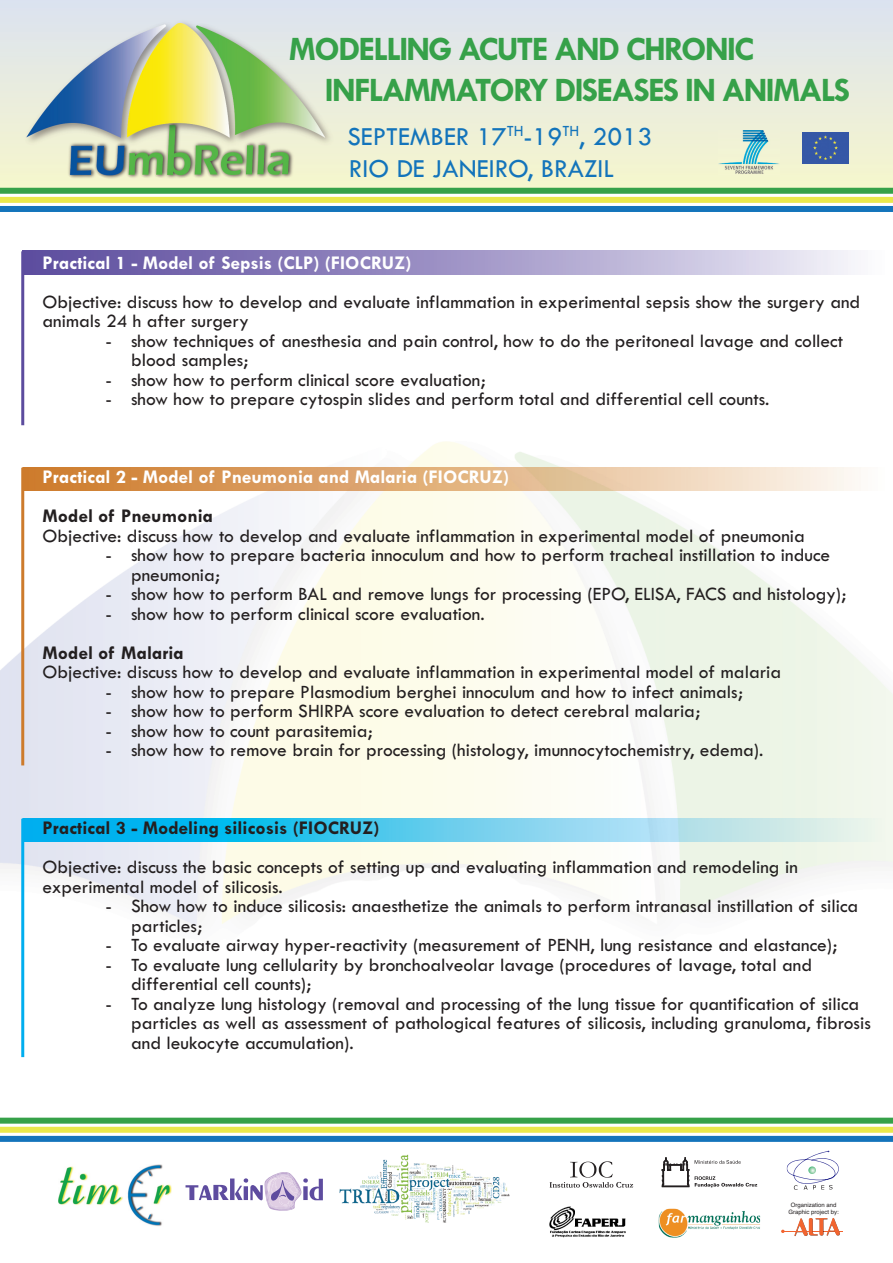
<style>
.page{position:relative;width:893px;height:1263px;background:#fff}
.page>*{position:absolute;margin:0;border:0;box-sizing:border-box;transform-origin:0 0}
.t1{font:700 34.5px/41.4px "Tw Cen";letter-spacing:-.05em;color:#36a149}
.t2{font:27px/32.4px "Tw Cen";color:#1374bb}
.t3{font:19.5px/19.5px "Tw Cen";color:#231f20}
.t4{font:700 19.5px "Tw Cen";color:#fff}
.t5{font:700 19.5px "Tw Cen";color:#231f20}
.t6{font:6px/7.2px "Helvetica";color:#231f20;text-align:center}
</style>
<div class="page">
<div style="left:0;top:0;width:893px;height:188px;background:linear-gradient(to bottom,#dce3f0,#f6f6cc)"></div>
<img style="left:0;top:416px;width:893px;height:642px">
<div style="left:0;top:188px;width:893px;height:6px;background:#36a149"></div>
<div style="left:0;top:197px;width:893px;height:6px;background:#e9e84c"></div>
<div style="left:0;top:206px;width:893px;height:6px;background:#1374bb"></div>
<img style="left:718px;top:130px;width:61px;height:44px">
<img style="left:802px;top:133px;width:47px;height:31px">
<img style="left:25px;top:20px;width:309px;height:159px">
<div style="left:0;top:1118px;width:893px;height:6px;background:#36a149"></div>
<div style="left:0;top:1127px;width:893px;height:6px;background:#e9e84c"></div>
<div style="left:0;top:1136px;width:893px;height:6px;background:#1374bb"></div>
<img style="left:24px;top:251px;width:827px;height:23px">
<hr style="left:21px;top:251px;width:3px;height:174px;background:#5c4c9e">
<img style="left:23px;top:467px;width:864px;height:24px">
<hr style="left:21px;top:468px;width:3px;height:297px;background:#cd7b2c">
<img style="left:23px;top:818px;width:864px;height:24px">
<hr style="left:21px;top:819px;width:3px;height:238px;background:#00aeef">
<svg style="left:186px;top:1172px;width:137px;height:39px"></svg>
<img style="left:59px;top:1164px;width:113px;height:62px">
<img style="left:339px;top:1154px;width:171px;height:69px">
<img style="left:659px;top:1208px;width:101px;height:29px">
<svg style="left:549px;top:1161px;width:84px;height:27px"></svg>
<img style="left:550px;top:1206px;width:76px;height:32px">
<svg style="left:695px;top:1160px;width:46px;height:4px"></svg>
<svg style="left:695px;top:1176px;width:62px;height:11px"></svg>
<svg style="left:662px;top:1157px;width:27px;height:30px"></svg>
<hr style="left:784px;top:1231px;width:58px;height:1px;background:#f2642f">
<svg style="left:794px;top:1218px;width:46px;height:18px"></svg>
<svg style="left:787px;top:1150px;width:52px;height:40px"></svg>
<h1 class="t1" style="left:325px;top:27px;width:527px;text-indent:-36px">MODELLING ACUTE AND CHRONIC<br>INFLAMMATORY DISEASES IN ANIMALS</h1>
<h2 class="t2" style="left:347px;top:120px;width:306px">SEPTEMBER 17<sup>TH</sup>-19<sup>TH</sup>, 2013<br>RIO DE JANEIRO, BRAZIL</h2>
<p class="t4" style="left:43px;top:250px;width:370px">Practical 1 - Model of Sepsis (CLP) (FIOCRUZ)</p>
<p class="t3" style="left:43px;top:291px;width:819px">Objective: discuss how to develop and evaluate inflammation in experimental sepsis show the surgery and animals 24 h after surgery</p>
<p class="t3" style="left:131px;top:330px;width:714px;text-indent:-25px">- show techniques of anesthesia and pain control, how to do the peritoneal lavage and collect blood samples;</p>
<p class="t3" style="left:106px;top:369px;width:382px">- show how to perform clinical score evaluation;</p>
<p class="t3" style="left:106px;top:389px;width:665px">- show how to prepare cytospin slides and perform total and differential cell counts.</p>
<p class="t4" style="left:43px;top:465px;width:468px">Practical 2 - Model of Pneumonia and Malaria (FIOCRUZ)</p>
<p class="t5" style="left:43px;top:504px;width:172px">Model of Pneumonia</p>
<p class="t3" style="left:43px;top:525px;width:764px">Objective: discuss how to develop and evaluate inflammation in experimental model of pneumonia</p>
<p class="t3" style="left:131px;top:545px;width:701px;text-indent:-25px">- show how to prepare bacteria innoculum and how to perform tracheal instillation to induce pneumonia;</p>
<p class="t3" style="left:106px;top:584px;width:742px">- show how to perform BAL and remove lungs for processing (EPO, ELISA, FACS and histology);</p>
<p class="t3" style="left:106px;top:603px;width:381px">- show how to perform clinical score evaluation.</p>
<p class="t5" style="left:43px;top:640px;width:143px">Model of Malaria</p>
<p class="t3" style="left:43px;top:662px;width:740px">Objective: discuss how to develop and evaluate inflammation in experimental model of malaria</p>
<p class="t3" style="left:106px;top:681px;width:639px">- show how to prepare Plasmodium berghei innoculum and how to infect animals;</p>
<p class="t3" style="left:106px;top:701px;width:596px">- show how to perform SHIRPA score evaluation to detect cerebral malaria;</p>
<p class="t3" style="left:106px;top:720px;width:269px">- show how to count parasitemia;</p>
<p class="t3" style="left:106px;top:740px;width:659px">- show how to remove brain for processing (histology, imunnocytochemistry, edema).</p>
<p class="t5" style="left:43px;top:816px;width:339px">Practical 3 - Modeling silicosis (FIOCRUZ)</p>
<p class="t3" style="left:43px;top:857px;width:757px">Objective: discuss the basic concepts of setting up and evaluating inflammation and remodeling in experimental model of silicosis.</p>
<p class="t3" style="left:131px;top:896px;width:729px;text-indent:-26px">- Show how to induce silicosis: anaesthetize the animals to perform intranasal instillation of silica particles;</p>
<p class="t3" style="left:106px;top:935px;width:733px">- To evaluate airway hyper-reactivity (measurement of PENH, lung resistance and elastance);</p>
<p class="t3" style="left:131px;top:954px;width:682px;text-indent:-26px">- To evaluate lung cellularity by bronchoalveolar lavage (procedures of lavage, total and differential cell counts);</p>
<p class="t3" style="left:131px;top:993px;width:741px;text-indent:-26px">- To analyze lung histology (removal and processing of the lung tissue for quantification of silica particles as well as assessment of pathological features of silicosis, including granuloma, fibrosis and leukocyte accumulation).</p>
<p class="t6" style="left:788px;top:1201px;width:52px">Organization and<br>Graphic project by:</p>
</div>
